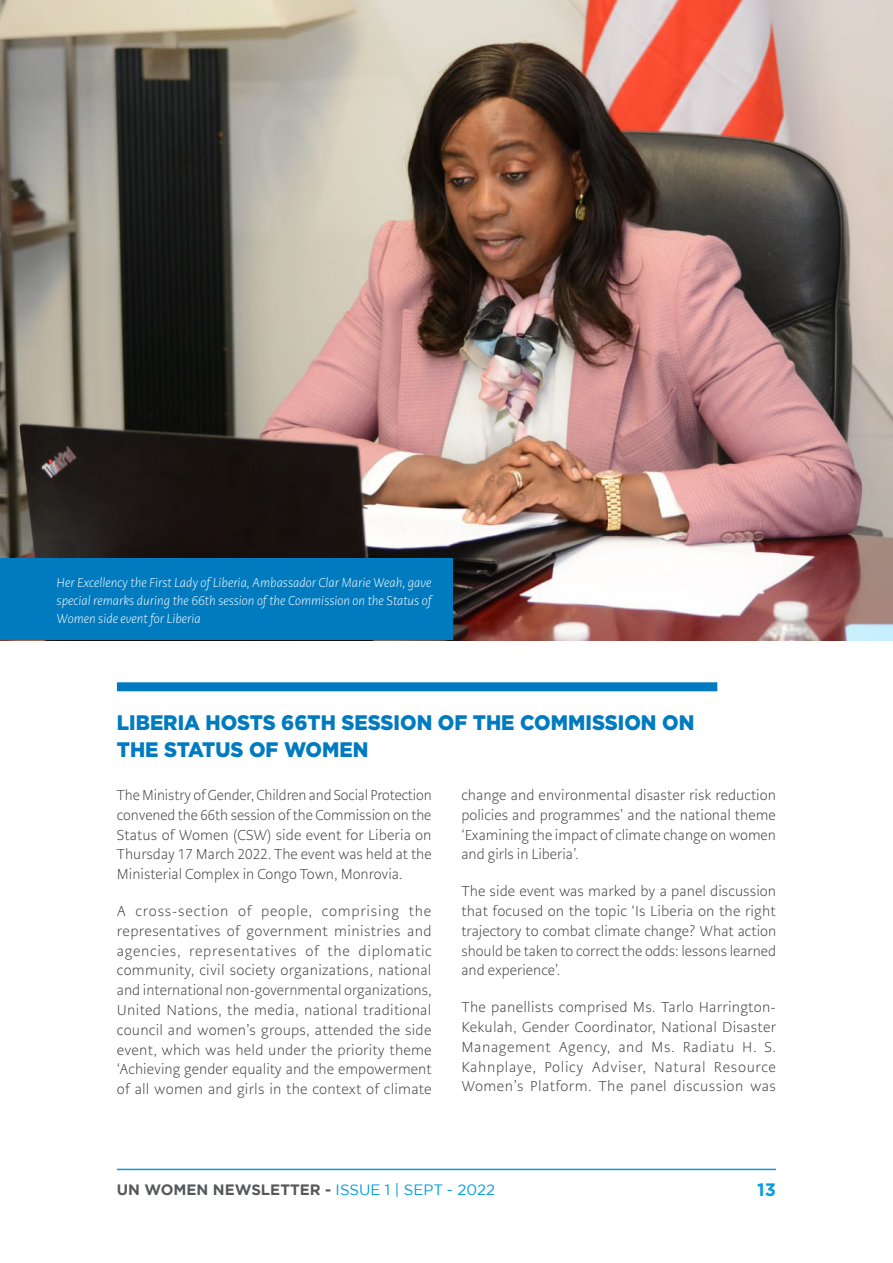
<style>
.page{position:relative;width:893px;height:1263px;background:#fff}
.page>*{position:absolute;margin:0;border:0;box-sizing:border-box;transform-origin:0 0}
.t1{font:900 21px/27px "Gotham";color:#007bbf;scale:.95 1}
.t2{font:700 18px "Gotham";color:#069ddc}
.t3{font:700 15px "Gotham";color:#57585a}
.text_normal{font:300 14.25px/19.8px "PMN Caecilia Sans Text";color:#3e3e3f;text-align:justify}
.text_normal-2{font:300 14.25px/19.8px "PMN Caecilia Sans Text";color:#3e3e3f;text-align:justify;scale:.96 1}
.text_normal-3{font:300 14.25px/19.8px "PMN Caecilia Sans Text";color:#3e3e3f;text-align:justify;scale:.93 1}
.picture_caption{font:italic 300 12.75px/18px "PMN Caecilia Sans Text";color:#fff;text-align:justify;scale:.95 1}
.s1{font-weight:400;color:#069ddc}
</style>
<div class="page">
<hr style="left:117px;top:1169px;width:659px;height:1px;background:#069ddc">
<div style="left:117px;top:682px;width:600px;height:9px;background:#007bbf"></div>
<img style="left:0;top:0;width:893px;height:640px">
<div style="left:0;top:558px;width:453px;height:82px;background:#007bbf"></div>
<p class="picture_caption" style="left:57px;top:574px;width:396px">Her Excellency the First Lady of Liberia, Ambassador Clar Marie Weah, gave special remarks during the 66th session of the Commission on the Status of Women side event for Liberia</p>
<p class="t1" style="left:117px;top:708px;width:609px">LIBERIA HOSTS 66TH SESSION OF THE COMMISSION ON<br>THE STATUS OF WOMEN</p>
<p class="text_normal-3" style="left:117px;top:785px;width:340px">The Ministry of Gender, Children and Social Protection convened the 66th session of the Commission on the Status of Women (CSW) side event for Liberia on Thursday 17 March 2022. The event was held at the Ministerial Complex in Congo Town, Monrovia.</p>
<p class="text_normal" style="left:117px;top:901px;width:316px">A cross-section of people, comprising the representatives of government ministries and agencies, representatives of the diplomatic community, civil society organizations, national and international non-governmental organizations, United Nations, the media, national traditional council and women’s groups, attended the side event, which was held under the priority theme ‘Achieving gender equality and the empowerment of all women and girls in the context of climate</p>
<p class="text_normal-2" style="left:461px;top:785px;width:329px">change and environmental disaster risk reduction policies and programmes’ and the national theme ‘Examining the impact of climate change on women and girls in Liberia’.</p>
<p class="text_normal-2" style="left:461px;top:881px;width:329px">The side event was marked by a panel discussion that focused on the topic ‘Is Liberia on the right trajectory to combat climate change? What action should be taken to correct the odds: lessons learned and experience’.</p>
<p class="text_normal" style="left:461px;top:997px;width:316px">The panellists comprised Ms. Tarlo Harrington-Kekulah, Gender Coordinator, National Disaster Management Agency, and Ms. Radiatu H. S.<br>Kahnplaye, Policy Adviser, Natural Resource Women’s Platform. The panel discussion was</p>
<p class="t3" style="left:117px;top:1180px;width:380px">UN WOMEN NEWSLETTER - <span class="s1">ISSUE 1 | SEPT - 2022</span></p>
<p class="t2" style="left:757px;top:1179px;width:20px">13</p>
</div>
